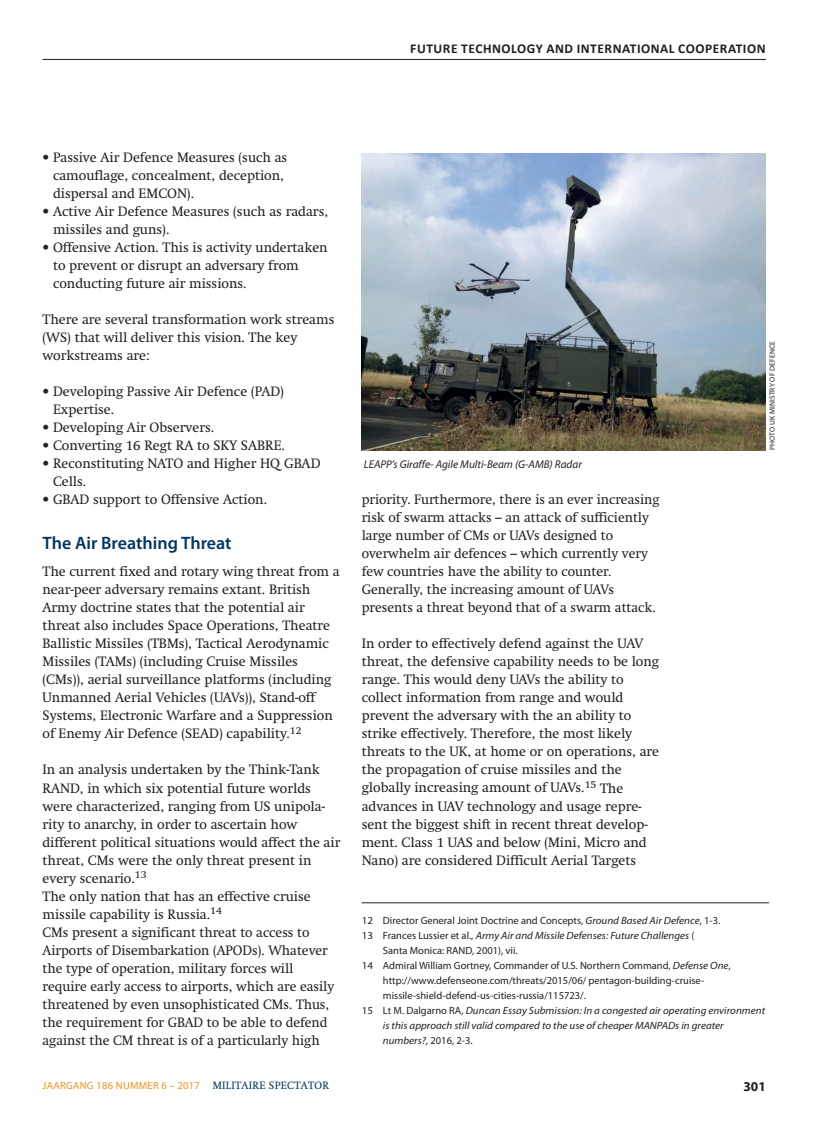
<style>
.page{position:relative;width:817px;height:1136px;background:#fff}
.page>*{position:absolute;margin:0;border:0;box-sizing:border-box;transform-origin:0 0}
.t1{font:600 18px "Myriad Pro";color:#003562}
.t2{font:13.5px/18px "Swift";color:#231f20}
.t3{font:700 13.5px "Calibri";letter-spacing:.04em;color:#231f20}
.t4{font:700 13.5px "Myriad Pro";color:#231f20}
.t5{font:italic 11.25px "Myriad Pro";color:#231f20}
.t6{font:italic 10.5px "Myriad Pro";color:#231f20;scale:1.05 1}
.t7{font:10.5px "Myriad Pro";color:#231f20}
.t8{font:10.5px "Myriad Pro";color:#231f20;scale:1.05 1}
.t9{font:10.5px "Myriad Pro";letter-spacing:.025em;color:#f68f1e}
.t10{font:7.5px "Myriad Pro";letter-spacing:.02em;color:#231f20}
.s1{font-style:italic}
.s2{font-style:normal}
.s3{font-family:"Swift";color:#003562}
</style>
<div class="page">
<hr style="left:43px;top:59px;width:722px;height:1px;background:#231f20">
<img style="left:361px;top:154px;width:404px;height:296px">
<hr style="left:361px;top:902px;width:408px;height:1px;background:#231f20">
<p class="t3" style="left:410px;top:40px;width:357px">FUTURE TECHNOLOGY AND INTERNATIONAL COOPERATION</p>
<p class="t2" style="left:53px;top:148px;width:236px;text-indent:-10px">• Passive Air Defence Measures (such as camouflage, concealment, deception, dispersal and EMCON).</p>
<p class="t2" style="left:53px;top:202px;width:276px;text-indent:-10px">• Active Air Defence Measures (such as radars, missiles and guns).</p>
<p class="t2" style="left:53px;top:238px;width:276px;text-indent:-10px">• Offensive Action. This is activity undertaken to prevent or disrupt an adversary from conducting future air missions.</p>
<p class="t2" style="left:43px;top:310px;width:293px">There are several transformation work streams (WS) that will deliver this vision. The key workstreams are:</p>
<p class="t2" style="left:53px;top:382px;width:232px;text-indent:-10px">• Developing Passive Air Defence (PAD)<br>Expertise.</p>
<p class="t2" style="left:43px;top:418px;width:173px">• Developing Air Observers.</p>
<p class="t2" style="left:43px;top:436px;width:244px">• Converting 16 Regt RA to SKY SABRE.</p>
<p class="t2" style="left:53px;top:454px;width:269px;text-indent:-10px">• Reconstituting NATO and Higher HQ GBAD<br>Cells.</p>
<p class="t2" style="left:43px;top:490px;width:226px">• GBAD support to Offensive Action.</p>
<h1 class="t1" style="left:43px;top:533px;width:190px">The Air Breathing Threat</h1>
<p class="t2" style="left:43px;top:562px;width:298px">The current fixed and rotary wing threat from a near-peer adversary remains extant. British Army doctrine states that the potential air threat also includes Space Operations, Theatre Ballistic Missiles (TBMs), Tactical Aerodynamic Missiles (TAMs) (including Cruise Missiles (CMs)), aerial surveillance platforms (including Unmanned Aerial Vehicles (UAVs)), Stand-off Systems, Electronic Warfare and a Suppression of Enemy Air Defence (SEAD) capability.<sup>12</sup></p>
<p class="t2" style="left:43px;top:760px;width:299px">In an analysis undertaken by the Think-Tank RAND, in which six potential future worlds were characterized, ranging from US unipola&shy;rity to anarchy, in order to ascertain how different political situations would affect the air threat, CMs were the only threat present in every scenario.<sup>13<br></sup>The only nation that has an effective cruise missile capability is Russia.<sup>14<br></sup>CMs present a significant threat to access to Airports of Disembarkation (APODs). Whatever the type of operation, military forces will require early access to airports, which are easily threatened by even unsophisticated CMs. Thus, the requirement for GBAD to be able to defend against the CM threat is of a particularly high</p>
<p class="t5" style="left:363px;top:458px;width:220px">LEAPP’s Giraffe- Agile Multi-Beam (G-AMB) Radar</p>
<p class="t2" style="left:361px;top:490px;width:299px">priority. Furthermore, there is an ever increasing risk of swarm attacks – an attack of sufficiently large number of CMs or UAVs designed to overwhelm air defences – which currently very few countries have the ability to counter.<br>Generally, the increasing amount of UAVs presents a threat beyond that of a swarm attack.</p>
<p class="t2" style="left:361px;top:634px;width:299px">In order to effectively defend against the UAV threat, the defensive capability needs to be long range. This would deny UAVs the ability to collect information from range and would prevent the adversary with the an ability to strike effectively. Therefore, the most likely threats to the UK, at home or on operations, are the propagation of cruise missiles and the globally increasing amount of UAVs.<sup>15</sup> The advances in UAV technology and usage repre&shy;sent the biggest shift in recent threat develop&shy;ment. Class 1 UAS and below (Mini, Micro and Nano) are considered Difficult Aerial Targets</p>
<p class="t10" style="left:768px;top:450px;width:111px;rotate:-90deg">PHOTO UK MINISTRY OF DEFENCE</p>
<p class="t8" style="left:361px;top:914px;width:343px">12 Director General Joint Doctrine and Concepts, <span class="s1">Ground Based Air Defence</span>, 1-3.</p>
<p class="t6" style="left:361px;top:930px;width:318px"><span class="s2">13 Frances Lussier et al.,</span> Army Air and Missile Defenses: Future Challenges <span class="s2">(</span></p>
<p class="t7" style="left:383px;top:945px;width:136px">Santa Monica: RAND, 2001), vii.</p>
<p class="t8" style="left:361px;top:959px;width:353px">14 Admiral William Gortney, Commander of U.S. Northern Command, <span class="s1">Defense One</span>,</p>
<p class="t7" style="left:383px;top:975px;width:323px">http://www.defenseone.com/threats/2015/06/ pentagon-building-cruise-</p>
<p class="t7" style="left:383px;top:990px;width:204px">missile-shield-defend-us-cities-russia/115723/.</p>
<p class="t6" style="left:361px;top:1005px;width:386px"><span class="s2">15 Lt M. Dalgarno RA,</span> Duncan Essay Submission: In a congested air operating environment</p>
<p class="t6" style="left:383px;top:1020px;width:326px">is this approach still valid compared to the use of cheaper MANPADs in greater</p>
<p class="t6" style="left:383px;top:1035px;width:87px">numbers?, <span class="s2">2016, 2-3.</span></p>
<p class="t9" style="left:43px;top:1079px;width:288px">JAARGANG 186 NUMMER 6 – 2017 <span class="s3">MILITAIRE SPECTATOR</span></p>
<p class="t4" style="left:743px;top:1078px;width:24px">301</p>
</div>
